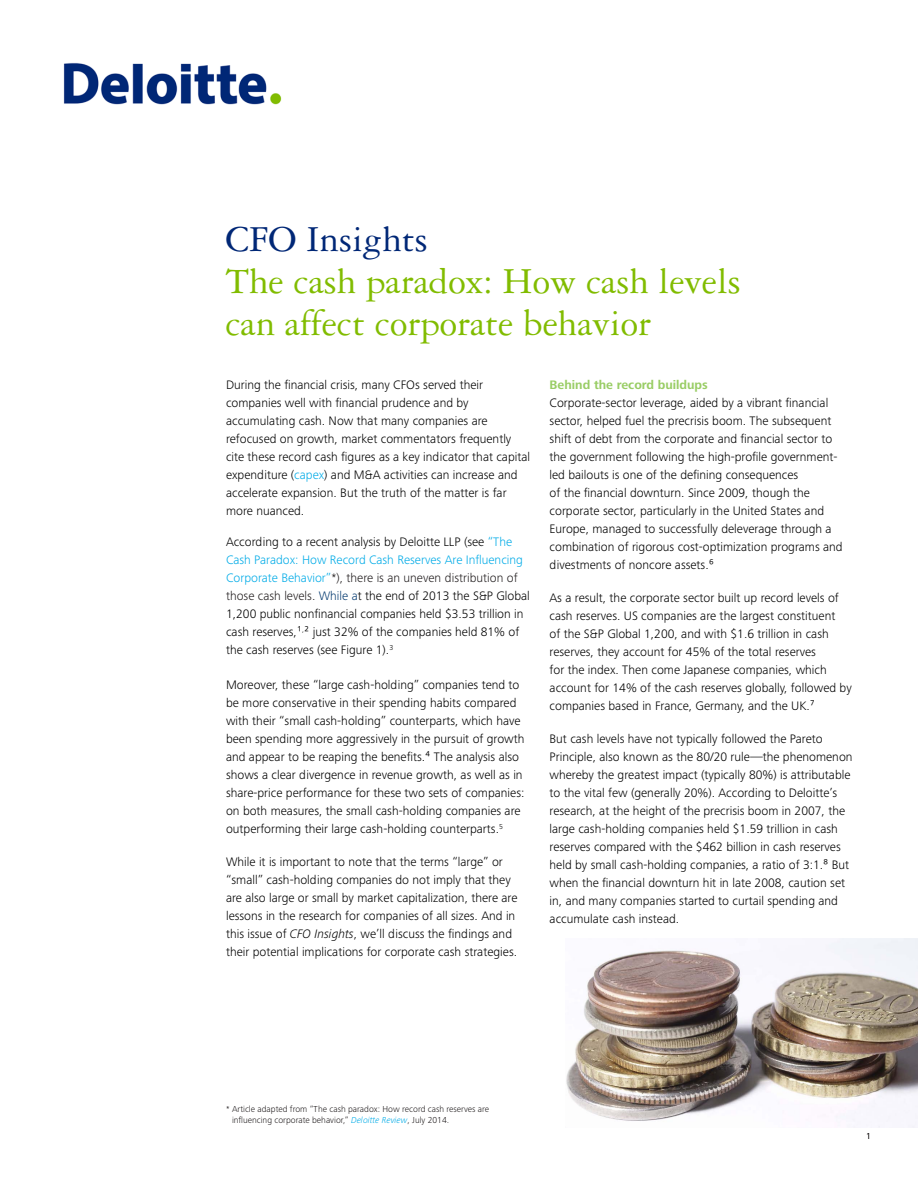
<style>
.page{position:relative;width:918px;height:1188px;background:#fff}
.page>*{position:absolute;margin:0;border:0;box-sizing:border-box;transform-origin:0 0}
.CI_head{font:39px/42px "Garamond 3 LT Std";color:#81bc00}
.CI_head-2{font:39px "Garamond 3 LT Std";color:#002776}
.t1{font:300 12.75px/18px "Frutiger Next Pro";color:#000}
.t2{font:300 9px/10.8px "Frutiger Next Pro";color:#231f20}
.s1{color:#00abe7}
.s2{color:#231f20}
.s3{color:#093d72}
.s4{font-style:italic}
.s5{font-weight:700;color:#99cd65}
.s6{font-style:italic;color:#00abe7}
</style>
<div class="page">
<img style="left:566px;top:939px;width:352px;height:189px">
<img style="left:63px;top:63px;width:219px;height:42px">
<p class="CI_head-2" style="left:225px;top:218px;width:204px">CFO Insights</p>
<p class="CI_head" style="left:225px;top:260px;width:517px">The cash paradox: How cash levels can affect corporate behavior</p>
<p class="t1" style="left:226px;top:376px;width:306px">During the financial crisis, many CFOs served their companies well with financial prudence and by accumulating cash. Now that many companies are refocused on growth, market commentators frequently cite these record cash figures as a key indicator that capital expenditure (<span class="s1">capex</span>) and M&amp;A activities can increase and accelerate expansion. But the truth of the matter is far more nuanced.</p>
<p class="t1" style="left:226px;top:535px;width:305px">According to a recent analysis by Deloitte LLP (see <span class="s1">“The cash paradox: How record cash reserves are influencing corporate behavior”</span><span class="s2">*), there is an uneven distribution of those cash levels.</span> <span class="s3">While a</span>t the end of 2013 the S&amp;P Global 1,200 public nonfinancial companies held $3.53 trillion in cash reserves,¹<sup>,</sup>² just 32% of the companies held 81% of the cash reserves (see Figure 1).<sup>3</sup></p>
<p class="t1" style="left:226px;top:676px;width:300px">Moreover, these “large cash-holding” companies tend to be more conservative in their spending habits compared with their “small cash-holding” counterparts, which have been spending more aggressively in the pursuit of growth and appear to be reaping the benefits.⁴ The analysis also shows a clear divergence in revenue growth, as well as in share-price performance for these two sets of companies: on both measures, the small cash-holding companies are outperforming their large cash-holding counterparts.<sup>5</sup></p>
<p class="t1" style="left:226px;top:853px;width:293px">While it is important to note that the terms “large” or “small” cash-holding companies do not imply that they are also large or small by market capitalization, there are lessons in the research for companies of all sizes. And in this issue of <span class="s4">CFO Insights</span>, we’ll discuss the findings and their potential implications for corporate cash strategies.</p>
<p class="t1" style="left:226px;top:533px;width:305px">According to a recent analysis by Deloitte LLP (see <span class="s1">“The Cash Paradox: How Record Cash Reserves Are Influencing Corporate Behavior”</span><span class="s2">*), there is an uneven distribution of those cash levels.</span> <span class="s3">While a</span>t the end of 2013 the S&amp;P Global 1,200 public nonfinancial companies held $3.53 trillion in cash reserves,¹<sup>,</sup>² just 32% of the companies held 81% of the cash reserves (see Figure 1).<sup>3</sup></p>
<p class="t1" style="left:550px;top:376px;width:295px"><span class="s5">Behind the record buildups<br></span>Corporate-sector leverage, aided by a vibrant financial sector, helped fuel the precrisis boom. The subsequent shift of debt from the corporate and financial sector to the government following the high-profile government&shy;led bailouts is one of the defining consequences<br>of the financial downturn. Since 2009, though the corporate sector, particularly in the United States and Europe, managed to successfully deleverage through a combination of rigorous cost-optimization programs and divestments of noncore assets.⁶</p>
<p class="t1" style="left:550px;top:589px;width:304px">As a result, the corporate sector built up record levels of cash reserves. US companies are the largest constituent<br>of the S&amp;P Global 1,200, and with $1.6 trillion in cash reserves, they account for 45% of the total reserves<br>for the index. Then come Japanese companies, which account for 14% of the cash reserves globally, followed by companies based in France, Germany, and the UK.⁷</p>
<p class="t1" style="left:550px;top:730px;width:305px">But cash levels have not typically followed the Pareto Principle, also known as the 80/20 rule—the phenomenon whereby the greatest impact (typically 80%) is attributable to the vital few (generally 20%). According to Deloitte’s research, at the height of the precrisis boom in 2007, the large cash-holding companies held $1.59 trillion in cash reserves compared with the $462 billion in cash reserves held by small cash-holding companies, a ratio of 3:1.⁸ But when the financial downturn hit in late 2008, caution set in, and many companies started to curtail spending and accumulate cash instead.</p>
<p class="t2" style="left:232px;top:1104px;width:259px;text-indent:-6px">* Article adapted from “The cash paradox: How record cash reserves are influencing corporate behavior,” <span class="s6">Deloitte Review</span>, July 2014.</p>
<p class="t2" style="left:866px;top:1130px;width:6px">1</p>
</div>
